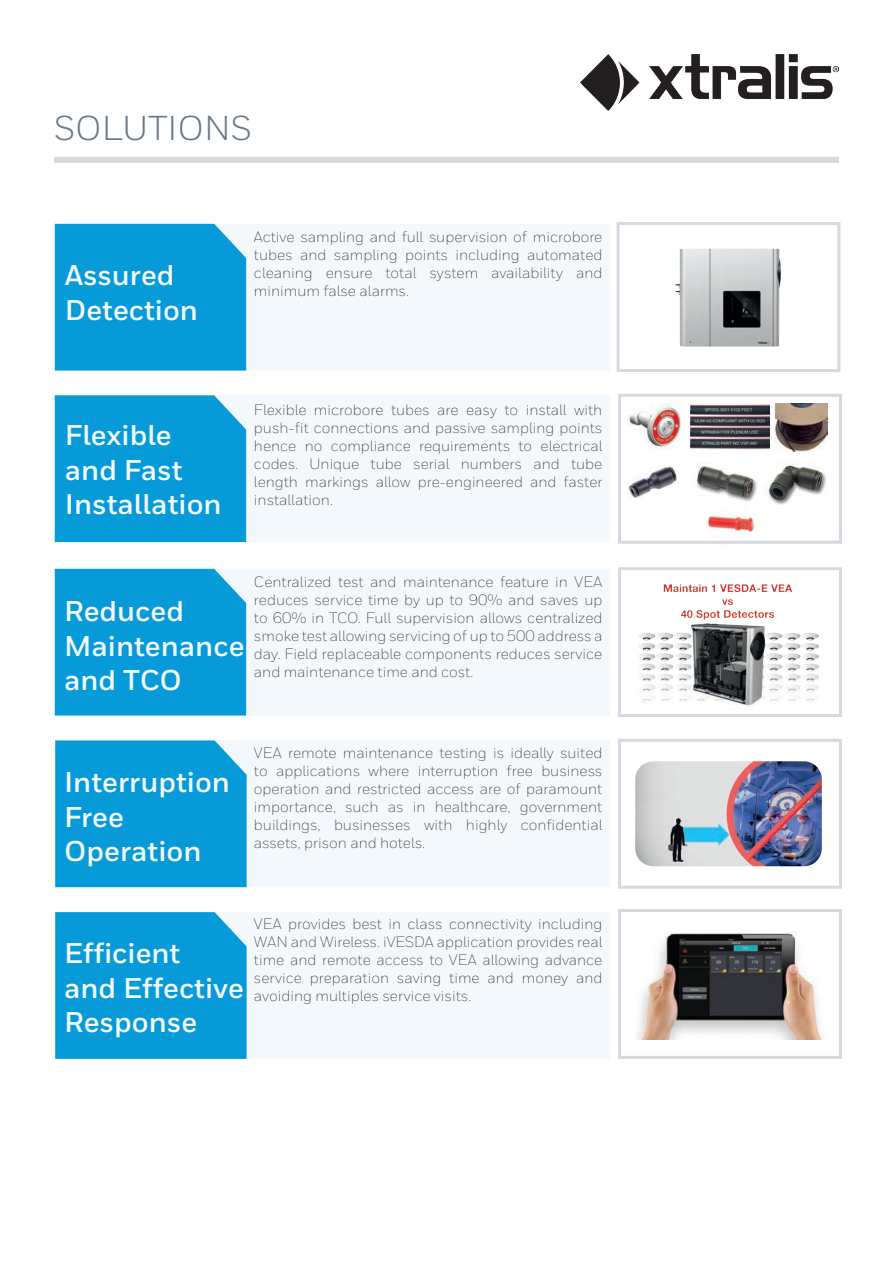
<style>
.page{position:relative;width:893px;height:1263px;background:#fff}
.page>*{position:absolute;margin:0;border:0;box-sizing:border-box;transform-origin:0 0}
.t1{font:34.5px "Honeywell Sans";color:#677a89}
.t2{font:700 28.5px/34.2px "Honeywell Sans";color:#f3fafe}
.t3{font:300 15px/18px "Honeywell Sans";color:#231f20;text-align:justify}
</style>
<div class="page">
<div style="left:54px;top:157px;width:785px;height:6px;background:#d6d9df"></div>
<img style="left:580px;top:54px;width:259px;height:57px">
<img style="left:707px;top:516px;width:48px;height:17px">
<div style="left:55px;top:395px;width:554px;height:147px;background:#f2f8fc"></div>
<div style="left:618px;top:394px;width:224px;height:150px;border:3px solid #d6d9df"></div>
<img style="left:691px;top:403px;width:78px;height:46px">
<img style="left:628px;top:403px;width:53px;height:46px">
<img style="left:775px;top:403px;width:53px;height:48px">
<img style="left:765px;top:461px;width:62px;height:43px">
<img style="left:628px;top:465px;width:49px;height:34px">
<img style="left:696px;top:464px;width:61px;height:38px">
<div style="left:55px;top:395px;width:191px;height:147px;background:#069ad9"></div>
<div style="left:55px;top:224px;width:554px;height:146px;background:#f2f8fc"></div>
<div style="left:617px;top:222px;width:223px;height:150px;border:3px solid #d6d9df"></div>
<img style="left:621px;top:225px;width:216px;height:144px">
<div style="left:55px;top:224px;width:191px;height:146px;background:#069ad9"></div>
<div style="left:55px;top:569px;width:554px;height:146px;background:#f2f8fc"></div>
<div style="left:618px;top:567px;width:224px;height:150px;border:3px solid #d6d9df"></div>
<img style="left:639px;top:584px;width:179px;height:122px">
<div style="left:55px;top:569px;width:191px;height:146px;background:#069ad9"></div>
<div style="left:55px;top:740px;width:554px;height:147px;background:#f2f8fc"></div>
<div style="left:618px;top:739px;width:224px;height:150px;border:3px solid #d6d9df"></div>
<img style="left:635px;top:761px;width:187px;height:105px">
<div style="left:55px;top:740px;width:192px;height:147px;background:#069ad9"></div>
<div style="left:55px;top:912px;width:554px;height:147px;background:#f2f8fc"></div>
<div style="left:618px;top:909px;width:224px;height:150px;border:3px solid #d6d9df"></div>
<img style="left:635px;top:931px;width:188px;height:109px">
<div style="left:55px;top:912px;width:192px;height:147px;background:#069ad9"></div>
<h1 class="t1" style="left:54px;top:107px;width:199px">SOLUTIONS</h1>
<h2 class="t2" style="left:65px;top:259px;width:135px">Assured<br>Detection</h2>
<p class="t3" style="left:254px;top:227px;width:350px">Active sampling and full supervision of microbore tubes and sampling points including automated cleaning ensure total system availability and minimum false alarms.</p>
<h2 class="t2" style="left:65px;top:419px;width:158px">Flexible and Fast<br>Installation</h2>
<p class="t3" style="left:254px;top:400px;width:350px">Flexible microbore tubes are easy to install with push-fit connections and passive sampling points hence no compliance requirements to electrical codes. Unique tube serial numbers and tube length markings allow pre-engineered and faster installation.</p>
<h2 class="t2" style="left:64px;top:595px;width:182px">Reduced<br>Maintenance and TCO</h2>
<p class="t3" style="left:254px;top:573px;width:350px">Centralized test and maintenance feature in VEA reduces service time by up to 90% and saves up to 60% in TCO. Full supervision allows centralized smoke test allowing servicing of up to 500 address a day. Field replaceable components reduces service and maintenance time and cost.</p>
<h2 class="t2" style="left:64px;top:766px;width:168px">Interruption<br>Free<br>Operation</h2>
<p class="t3" style="left:254px;top:744px;width:350px">VEA remote maintenance testing is ideally suited to applications where interruption free business operation and restricted access are of paramount importance, such as in healthcare, government buildings, businesses with highly confidential assets, prison and hotels.</p>
<h2 class="t2" style="left:64px;top:937px;width:181px">Efficient<br>and Effective<br>Response</h2>
<p class="t3" style="left:254px;top:915px;width:350px">VEA provides best in class connectivity including WAN and Wireless. iVESDA application provides real time and remote access to VEA allowing advance service preparation saving time and money and avoiding multiples service visits.</p>
</div>
